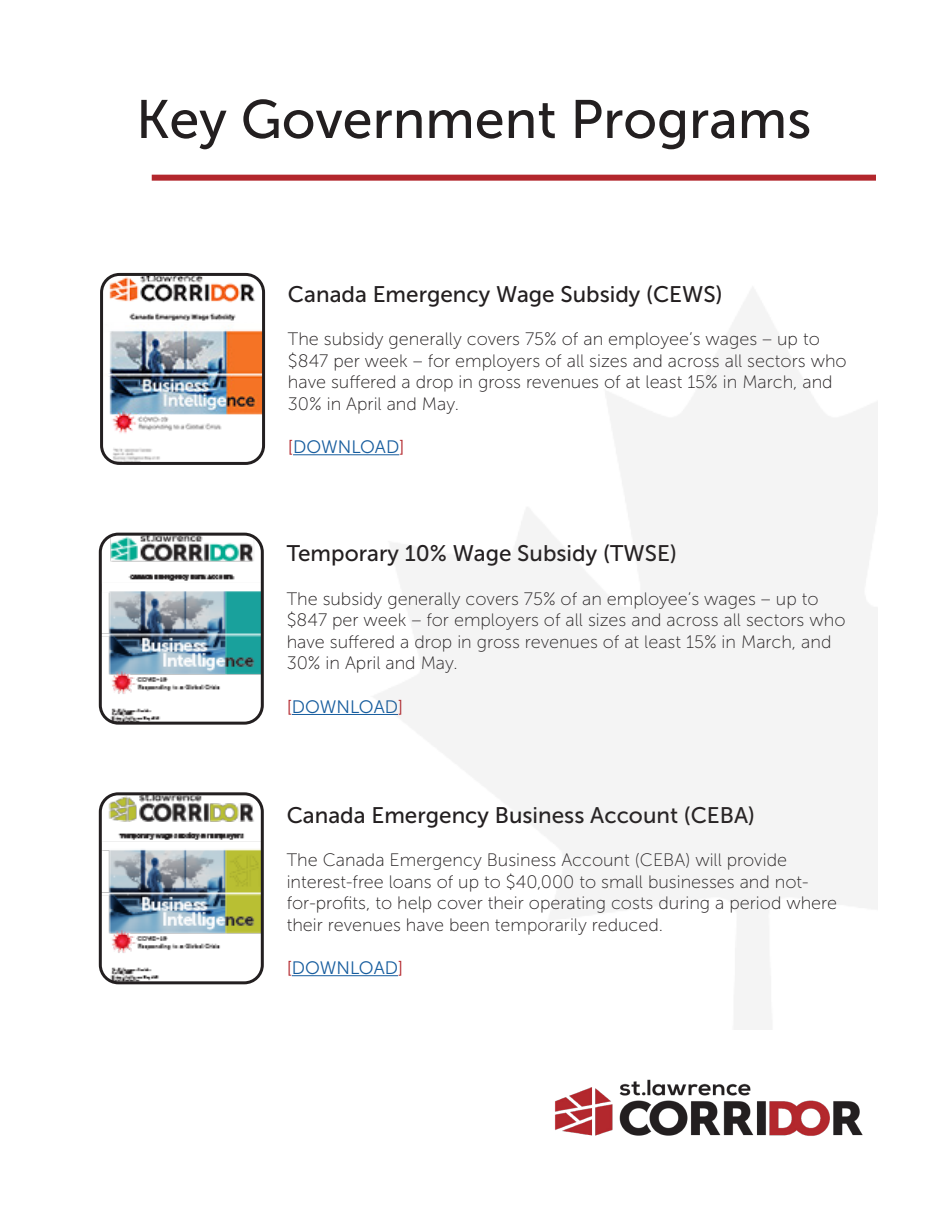
<style>
.page{position:relative;width:945px;height:1215px;background:#fff}
.page>*{position:absolute;margin:0;border:0;box-sizing:border-box;transform-origin:0 0}
.t1{font:54px "Museo Sans 500";color:#231f20}
.t2{font:22.5px "Museo Sans 500";color:#231f20}
.t3{font:18px/21.6px "Museo Sans 100";color:#231f20}
.t4{font:18px "Museo Sans 300";color:#175d9e}
.s1{color:#b3272d}
</style>
<div class="page">
<img style="left:104px;top:277px;width:157px;height:184px">
<div style="left:100px;top:273px;width:165px;height:192px;border:3px solid #231f20;border-radius:18px"></div>
<img style="left:100px;top:534px;width:160px;height:187px">
<div style="left:99px;top:533px;width:165px;height:192px;border:3px solid #231f20;border-radius:18px"></div>
<img style="left:100px;top:796px;width:160px;height:187px">
<div style="left:99px;top:792px;width:165px;height:192px;border:3px solid #231f20;border-radius:18px"></div>
<hr style="left:293px;top:454px;width:106px;height:1px;background:#175d9e">
<hr style="left:292px;top:714px;width:106px;height:1px;background:#175d9e">
<hr style="left:292px;top:975px;width:106px;height:1px;background:#175d9e">
<img style="left:328px;top:288px;width:550px;height:741px">
<div style="left:152px;top:175px;width:724px;height:6px;background:#b3272d"></div>
<img style="left:555px;top:1079px;width:308px;height:57px">
<p class="t1" style="left:136px;top:90px;width:677px">Key Government Programs</p>
<p class="t2" style="left:288px;top:282px;width:436px">Canada Emergency Wage Subsidy (CEWS)</p>
<p class="t3" style="left:288px;top:328px;width:560px">The subsidy generally covers 75% of an employee’s wages – up to $847 per week – for employers of all sizes and across all sectors who have suffered a drop in gross revenues of at least 15% in March, and 30% in April and May.</p>
<p class="t4" style="left:288px;top:437px;width:118px"><span class="s1">[</span>DOWNLOAD<span class="s1">]</span></p>
<p class="t2" style="left:287px;top:541px;width:392px">Temporary 10% Wage Subsidy (TWSE)</p>
<p class="t3" style="left:287px;top:588px;width:560px">The subsidy generally covers 75% of an employee’s wages – up to $847 per week – for employers of all sizes and across all sectors who have suffered a drop in gross revenues of at least 15% in March, and 30% in April and May.</p>
<p class="t4" style="left:287px;top:697px;width:118px"><span class="s1">[</span>DOWNLOAD<span class="s1">]</span></p>
<p class="t2" style="left:287px;top:803px;width:470px">Canada Emergency Business Account (CEBA)</p>
<p class="t3" style="left:287px;top:849px;width:552px">The Canada Emergency Business Account (CEBA) will provide interest-free loans of up to $40,000 to small businesses and not&shy;for-profits, to help cover their operating costs during a period where their revenues have been temporarily reduced.</p>
<p class="t4" style="left:287px;top:958px;width:118px"><span class="s1">[</span>DOWNLOAD<span class="s1">]</span></p>
</div>
